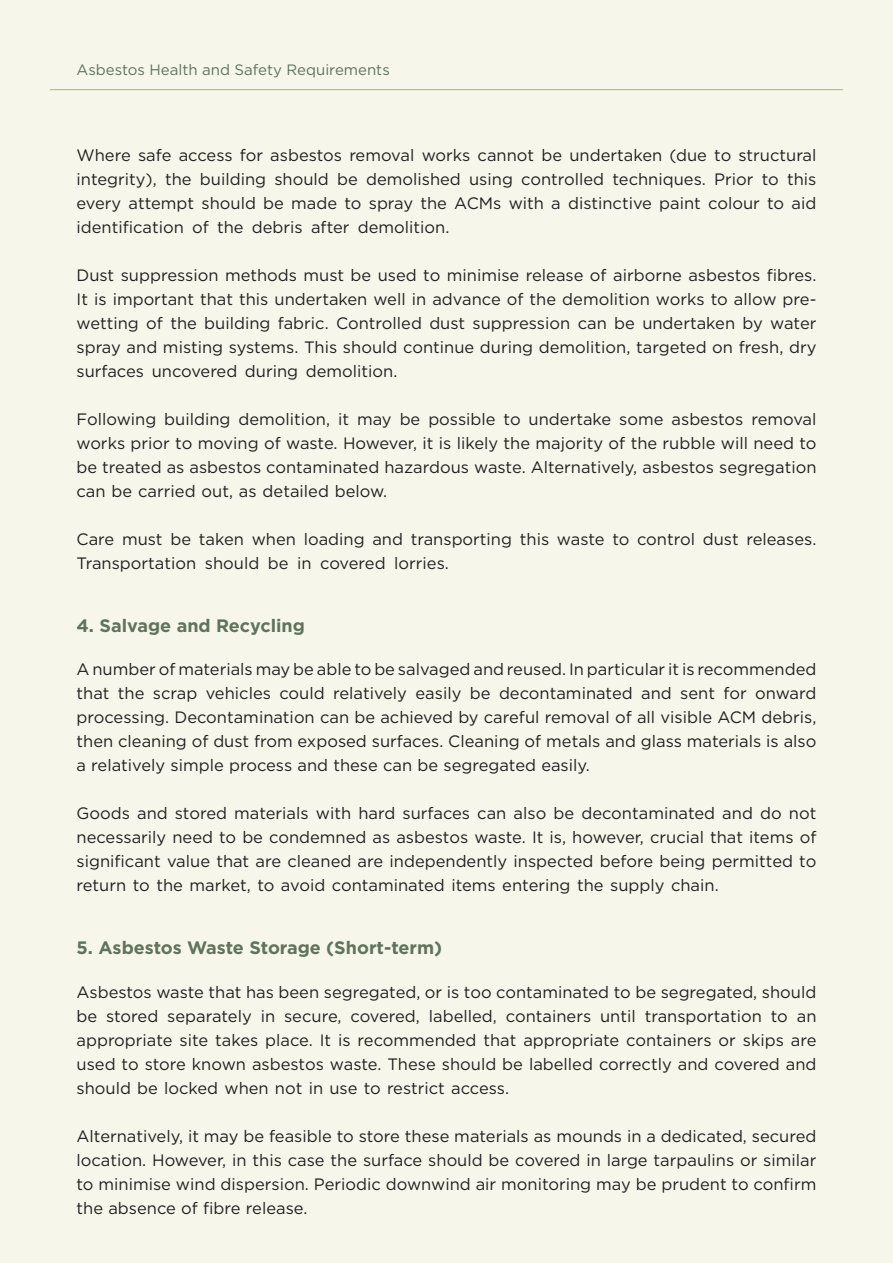
<style>
.page{position:relative;width:893px;height:1263px;background:#f6f7ea}
.page>*{position:absolute;margin:0;border:0;box-sizing:border-box;transform-origin:0 0}
.t1{font:700 18px "Gotham";color:#61725d}
.t2{font:16.5px/24px "Gotham";color:#231f20;text-align:justify}
.t3{font:15px "Gotham";color:#61725d}
</style>
<div class="page">
<hr style="left:50px;top:89px;width:793px;height:1px;background:#c9ab62">
<p class="t3" style="left:77px;top:61px;width:315px">Asbestos Health and Safety Requirements</p>
<p class="t2" style="left:77px;top:143px;width:741px">Where safe access for asbestos removal works cannot be undertaken (due to structural integrity), the building should be demolished using controlled techniques. Prior to this every attempt should be made to spray the ACMs with a distinctive paint colour to aid identification of the debris after demolition.</p>
<p class="t2" style="left:77px;top:263px;width:741px">Dust suppression methods must be used to minimise release of airborne asbestos fibres.<br>It is important that this undertaken well in advance of the demolition works to allow pre&shy;wetting of the building fabric. Controlled dust suppression can be undertaken by water spray and misting systems. This should continue during demolition, targeted on fresh, dry surfaces uncovered during demolition.</p>
<p class="t2" style="left:77px;top:407px;width:741px">Following building demolition, it may be possible to undertake some asbestos removal works prior to moving of waste. However, it is likely the majority of the rubble will need to be treated as asbestos contaminated hazardous waste. Alternatively, asbestos segregation can be carried out, as detailed below.</p>
<p class="t2" style="left:77px;top:527px;width:741px">Care must be taken when loading and transporting this waste to control dust releases.<br>Transportation should be in covered lorries.</p>
<p class="t1" style="left:77px;top:615px;width:230px">4. Salvage and Recycling</p>
<p class="t2" style="left:77px;top:657px;width:741px">A number of materials may be able to be salvaged and reused. In particular it is recommended that the scrap vehicles could relatively easily be decontaminated and sent for onward processing. Decontamination can be achieved by careful removal of all visible ACM debris, then cleaning of dust from exposed surfaces. Cleaning of metals and glass materials is also a relatively simple process and these can be segregated easily.</p>
<p class="t2" style="left:77px;top:801px;width:741px">Goods and stored materials with hard surfaces can also be decontaminated and do not necessarily need to be condemned as asbestos waste. It is, however, crucial that items of significant value that are cleaned are independently inspected before being permitted to return to the market, to avoid contaminated items entering the supply chain.</p>
<p class="t1" style="left:77px;top:938px;width:367px">5. Asbestos Waste Storage (Short-term)</p>
<p class="t2" style="left:77px;top:980px;width:741px">Asbestos waste that has been segregated, or is too contaminated to be segregated, should be stored separately in secure, covered, labelled, containers until transportation to an appropriate site takes place. It is recommended that appropriate containers or skips are used to store known asbestos waste. These should be labelled correctly and covered and should be locked when not in use to restrict access.</p>
<p class="t2" style="left:77px;top:1124px;width:741px">Alternatively, it may be feasible to store these materials as mounds in a dedicated, secured location. However, in this case the surface should be covered in large tarpaulins or similar to minimise wind dispersion. Periodic downwind air monitoring may be prudent to confirm the absence of fibre release.</p>
</div>
